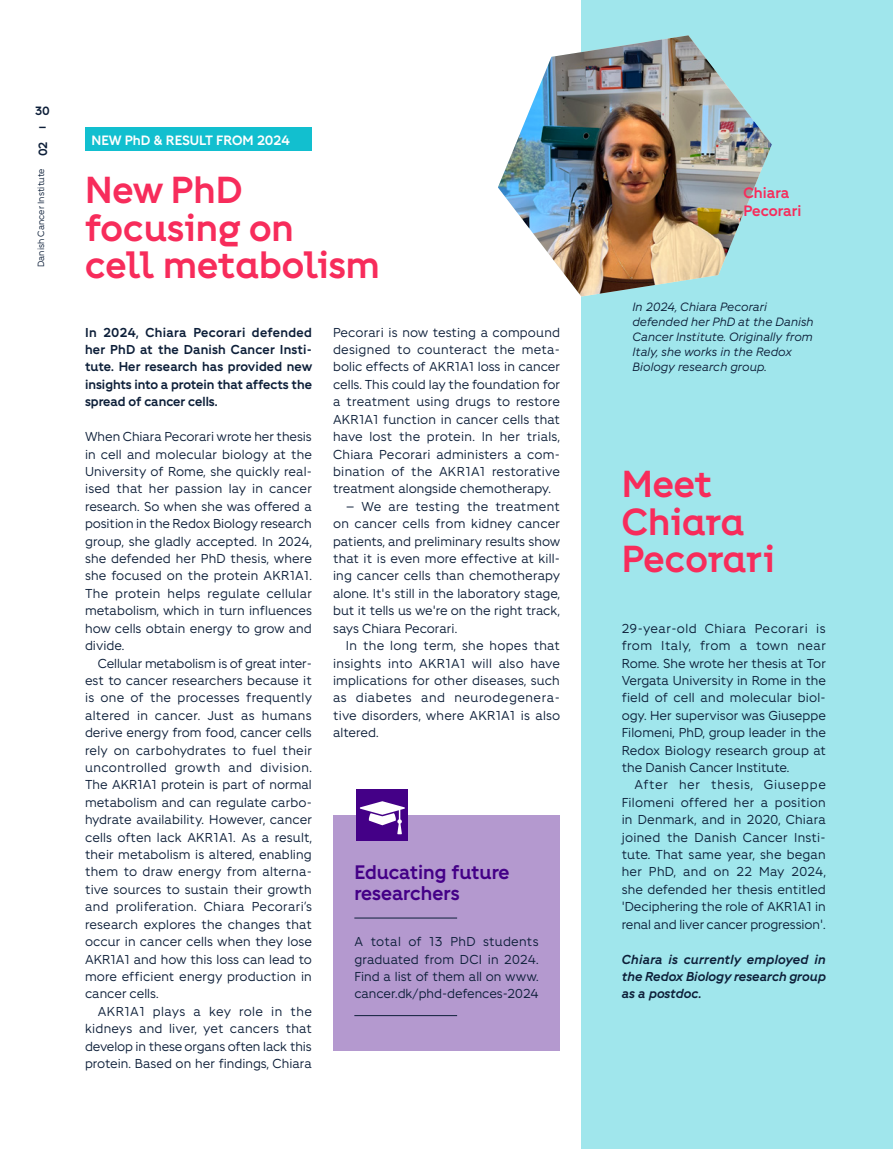
<style>
.page{position:relative;width:893px;height:1149px;background:#fff}
.page>*{position:absolute;margin:0;border:0;box-sizing:border-box;transform-origin:0 0}
.KBF_H2_RUBRIK_23{font:700 37.5px/37.5px "Fighter Overskrift";color:#f72c5b}
.KBF_H3_RUBRIK_1_5mmluft{font:700 19.5px/21px "Fighter";letter-spacing:-.005em;color:#440087}
.Navn{font:700 15px "Fighter";color:#f72c5b}
.KBF_Forridder{font:700 13.5px "Fighter";color:#fff}
.KBF_BRØD{font:12.9px/17.4px "Fighter";color:#0d1f39;text-align:justify}
.KBF_BRØD_Uden_IND{font:12.9px/17.4px "Fighter";color:#0d1f39;text-align:justify}
.KBF_M2_Manchet{font:700 12.9px/17.4px "Fighter";color:#0d1f39;text-align:justify}
.KBF_PENGEBOKS{font:12.9px/17.4px "Fighter";color:#0d1f39;text-align:justify}
.KBF_BRØD_Uden_IND-2{font:italic 700 12.9px/17.4px "Fighter";color:#0d1f39;text-align:justify}
.KBF_FIGURTXT{font:italic 12px/15px "Fighter";color:#0d1f39}
.t1{font:700 12px/16.2px "Fighter";color:#0d1f39}
.t2{font:9px "Fighter";color:#0d1f39}
.s1{font-weight:700;font-size:12px}
</style>
<div class="page">
<div style="left:581px;top:0;width:312px;height:1148px;background:#a0e6ec"></div>
<div style="left:85px;top:128px;width:227px;height:23px;background:#12bfcf"></div>
<div style="left:333px;top:814px;width:227px;height:236px;background:#b499cf"></div>
<hr style="left:354px;top:917px;width:103px;height:1px;background:#0d1f39">
<hr style="left:354px;top:1015px;width:103px;height:1px;background:#0d1f39">
<div style="left:357px;top:789px;width:51px;height:51px;background:#440087"></div>
<svg style="left:360px;top:801px;width:45px;height:33px"></svg>
<img style="left:498px;top:35px;width:274px;height:261px">
<p class="t1" style="left:35px;top:102px;width:16px">30 –</p>
<p class="t2" style="left:35px;top:267px;width:127px;rotate:-90deg">Danish Cancer Institute <span class="s1">02</span></p>
<p class="KBF_Forridder" style="left:91px;top:131px;width:200px">NEW PhD &amp; RESULT FROM 2024</p>
<p class="KBF_H2_RUBRIK_23" style="left:85px;top:171px;width:296px">New PhD focusing on<br>cell metabolism</p>
<p class="KBF_M2_Manchet" style="left:85px;top:322px;width:229px">In 2024, Chiara Pecorari defended her PhD at the Danish Cancer Insti&shy;tute. Her research has provided new insights into a protein that affects the spread of cancer cells.</p>
<p class="KBF_BRØD_Uden_IND" style="left:85px;top:427px;width:229px">When Chiara Pecorari wrote her thesis in cell and molecular biology at the University of Rome, she quickly real&shy;ised that her passion lay in cancer research. So when she was offered a position in the Redox Biology research group, she gladly accepted. In 2024, she defended her PhD thesis, where she focused on the protein AKR1A1.<br>The protein helps regulate cellular metabolism, which in turn influences how cells obtain energy to grow and divide.</p>
<p class="KBF_BRØD" style="left:85px;top:653px;width:229px;text-indent:13px">Cellular metabolism is of great inter&shy;est to cancer researchers because it is one of the processes frequently altered in cancer. Just as humans derive energy from food, cancer cells rely on carbohydrates to fuel their uncontrolled growth and division.<br>The AKR1A1 protein is part of normal metabolism and can regulate carbo&shy;hydrate availability. However, cancer cells often lack AKR1A1. As a result, their metabolism is altered, enabling them to draw energy from alterna&shy;tive sources to sustain their growth and proliferation. Chiara Pecorari’s research explores the changes that occur in cancer cells when they lose AKR1A1 and how this loss can lead to more efficient energy production in cancer cells.</p>
<p class="KBF_BRØD" style="left:85px;top:1001px;width:229px;text-indent:13px">AKR1A1 plays a key role in the kidneys and liver, yet cancers that develop in these organs often lack this protein. Based on her findings, Chiara</p>
<p class="KBF_BRØD" style="left:333px;top:322px;width:229px">Pecorari is now testing a compound designed to counteract the meta&shy;bolic effects of AKR1A1 loss in cancer cells. This could lay the foundation for a treatment using drugs to restore AKR1A1 function in cancer cells that have lost the protein. In her trials, Chiara Pecorari administers a com&shy;bination of the AKR1A1 restorative treatment alongside chemotherapy.</p>
<p class="KBF_BRØD" style="left:333px;top:496px;width:229px;text-indent:13px">– We are testing the treatment on cancer cells from kidney cancer patients, and preliminary results show that it is even more effective at kill&shy;ing cancer cells than chemotherapy alone. It's still in the laboratory stage, but it tells us we're on the right track, says Chiara Pecorari.</p>
<p class="KBF_BRØD" style="left:333px;top:636px;width:229px;text-indent:13px">In the long term, she hopes that insights into AKR1A1 will also have implications for other diseases, such as diabetes and neurodegenera&shy;tive disorders, where AKR1A1 is also altered.</p>
<p class="KBF_H3_RUBRIK_1_5mmluft" style="left:354px;top:860px;width:157px">Educating future researchers</p>
<p class="KBF_PENGEBOKS" style="left:354px;top:931px;width:186px">A total of 13 PhD students graduated from DCI in 2024.<br>Find a list of them all on www. cancer.dk/phd-defences-2024</p>
<p class="Navn" style="left:743px;top:182px;width:48px">Chiara</p>
<p class="Navn" style="left:743px;top:200px;width:60px">Pecorari</p>
<p class="KBF_FIGURTXT" style="left:632px;top:299px;width:183px">In 2024, Chiara Pecorari defended her PhD at the Danish<br>Cancer Institute. Originally from<br>Italy, she works in the Redox<br>Biology research group.</p>
<p class="KBF_H2_RUBRIK_23" style="left:622px;top:465px;width:155px">Meet<br>Chiara<br>Pecorari</p>
<p class="KBF_BRØD_Uden_IND" style="left:622px;top:618px;width:206px">29-year-old Chiara Pecorari is from Italy, from a town near Rome. She wrote her thesis at Tor Vergata University in Rome in the field of cell and molecular biol&shy;ogy. Her supervisor was Giuseppe Filomeni, PhD, group leader in the Redox Biology research group at the Danish Cancer Institute.</p>
<p class="KBF_BRØD" style="left:622px;top:775px;width:206px;text-indent:13px">After her thesis, Giuseppe Filomeni offered her a position in Denmark, and in 2020, Chiara joined the Danish Cancer Insti&shy;tute. That same year, she began her PhD, and on 22 May 2024, she defended her thesis entitled 'Deciphering the role of AKR1A1 in renal and liver cancer progression'.</p>
<p class="KBF_BRØD_Uden_IND-2" style="left:622px;top:949px;width:206px">Chiara is currently employed in the Redox Biology research group as a postdoc.</p>
</div>
